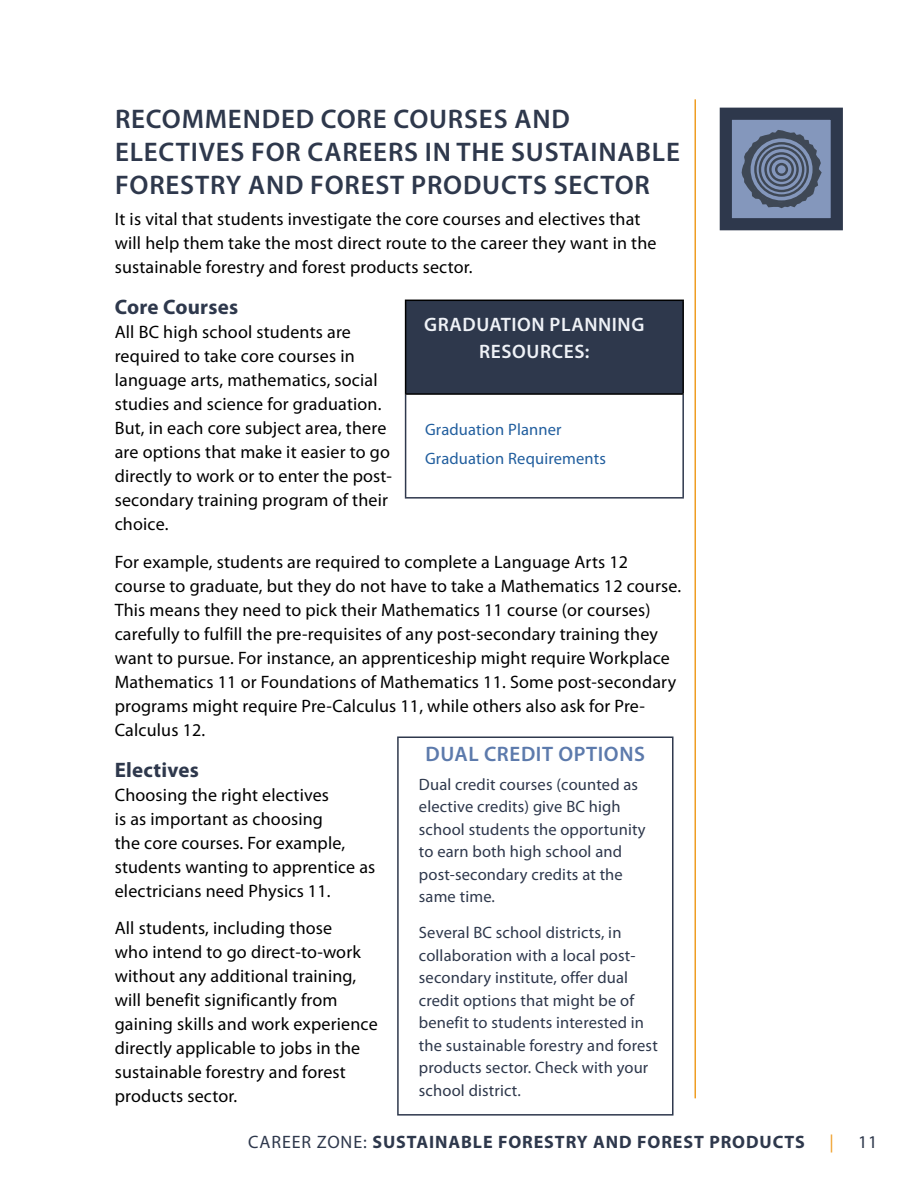
<style>
.page{position:relative;width:918px;height:1188px;background:#fff}
.page>*{position:absolute;margin:0;border:0;box-sizing:border-box;transform-origin:0 0}
.t1{font:600 27px/33px "Myriad Pro";letter-spacing:.03em;color:#2e384c}
.t2{font:700 21px "Myriad Pro";letter-spacing:.01em;color:#2e384c}
.t3{font:600 21px "Myriad Pro";letter-spacing:.03em;color:#5c7aac}
.t4{font:600 19.5px/27px "Myriad Pro";letter-spacing:.03em;color:#eff2f7;text-align:center}
.t5{font:18px/24px "Myriad Pro";letter-spacing:.01em;color:#000}
.t6{font:700 18px "Myriad Pro";letter-spacing:.05em;color:#2e384c}
.t7{font:18px "Myriad Pro";color:#2e384c}
.t8{font:18px "Myriad Pro";color:#ef9d23}
.t9{font:16.5px/22.5px "Myriad Pro";letter-spacing:.01em;color:#2e384c}
.t10{font:16.5px/29.2px "Myriad Pro";letter-spacing:.01em;color:#215e9e}
.s1{font-weight:400}
</style>
<div class="page">
<hr style="left:694px;top:99px;width:2px;height:999px;background:#ef9d23">
<div style="left:726px;top:114px;width:111px;height:110px;background:#8497bc"></div>
<div style="left:720px;top:108px;width:123px;height:122px;border:12px solid #2e384c"></div>
<svg style="left:742px;top:130px;width:80px;height:78px"></svg>
<div style="left:406px;top:300px;width:277px;height:94px;background:#2e384c"></div>
<hr style="left:405px;top:300px;width:279px;height:1px;background:#000">
<hr style="left:405px;top:301px;width:1px;height:92px;background:#000">
<hr style="left:682px;top:301px;width:2px;height:92px;background:#000">
<hr style="left:405px;top:393px;width:279px;height:2px;background:#000">
<hr style="left:405px;top:395px;width:1px;height:102px;background:#2e384c">
<hr style="left:682px;top:395px;width:2px;height:102px;background:#2e384c">
<hr style="left:405px;top:497px;width:279px;height:2px;background:#2e384c">
<div style="left:397px;top:736px;width:277px;height:380px;border:2px solid #2e384c"></div>
<h1 class="t1" style="left:115px;top:102px;width:566px">RECOMMENDED CORE COURSES AND<br>ELECTIVES FOR CAREERS IN THE SUSTAINABLE<br>FORESTRY AND FOREST PRODUCTS SECTOR</h1>
<p class="t5" style="left:115px;top:207px;width:543px">It is vital that students investigate the core courses and electives that will help them take the most direct route to the career they want in the sustainable forestry and forest products sector.</p>
<p class="t2" style="left:115px;top:293px;width:125px">Core Courses</p>
<p class="t5" style="left:115px;top:320px;width:279px">All BC high school students are required to take core courses in language arts, mathematics, social studies and science for graduation.<br>But, in each core subject area, there are options that make it easier to go directly to work or to enter the post&shy;secondary training program of their choice.</p>
<p class="t5" style="left:115px;top:549px;width:566px">For example, students are required to complete a Language Arts 12 course to graduate, but they do not have to take a Mathematics 12 course.<br>This means they need to pick their Mathematics 11 course (or courses) carefully to fulfill the pre-requisites of any post-secondary training they want to pursue. For instance, an apprenticeship might require Workplace Mathematics 11 or Foundations of Mathematics 11. Some post-secondary programs might require Pre-Calculus 11, while others also ask for Pre-Calculus 12.</p>
<p class="t2" style="left:115px;top:756px;width:86px">Electives</p>
<p class="t5" style="left:115px;top:783px;width:262px">Choosing the right electives<br>is as important as choosing<br>the core courses. For example, students wanting to apprentice as electricians need Physics 11.</p>
<p class="t5" style="left:115px;top:916px;width:264px">All students, including those<br>who intend to go direct-to-work without any additional training, will benefit significantly from gaining skills and work experience directly applicable to jobs in the sustainable forestry and forest products sector.</p>
<p class="t4" style="left:424px;top:311px;width:222px">GRADUATION PLANNING<br>RESOURCES:</p>
<p class="t10" style="left:425px;top:415px;width:182px">Graduation Planner<br>Graduation Requirements</p>
<p class="t3" style="left:426px;top:740px;width:221px">DUAL CREDIT OPTIONS</p>
<p class="t9" style="left:419px;top:773px;width:228px">Dual credit courses (counted as elective credits) give BC high school students the opportunity to earn both high school and post-secondary credits at the same time.</p>
<p class="t9" style="left:419px;top:921px;width:240px">Several BC school districts, in collaboration with a local post&shy;secondary institute, offer dual credit options that might be of benefit to students interested in the sustainable forestry and forest products sector. Check with your school district.</p>
<p class="t6" style="left:248px;top:1130px;width:558px"><span class="s1">CAREER ZONE:</span> SUSTAINABLE FORESTRY AND FOREST PRODUCTS</p>
<p class="t8" style="left:829px;top:1130px;width:6px">|</p>
<p class="t7" style="left:858px;top:1130px;width:21px">11</p>
</div>
